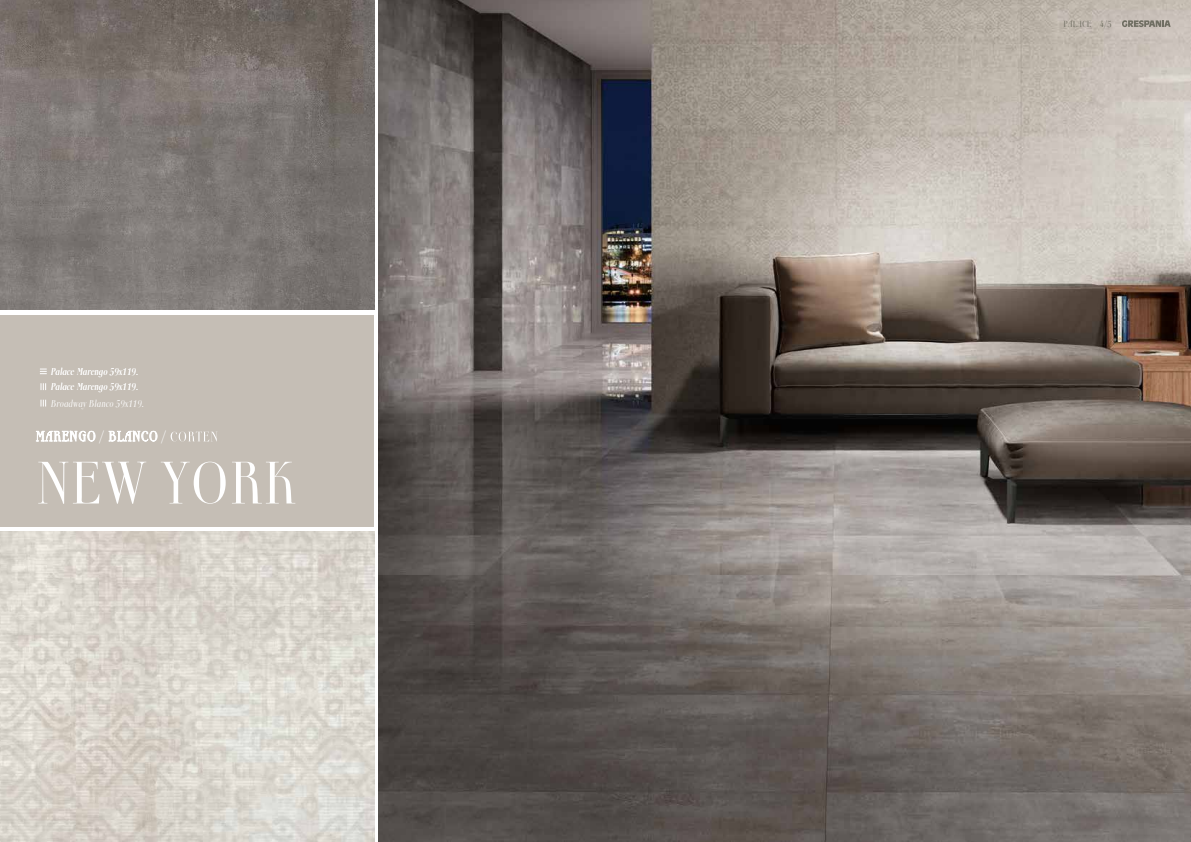
<style>
.page{position:relative;width:1191px;height:842px;background:#fff}
.page>*{position:absolute;margin:0;border:0;box-sizing:border-box;transform-origin:0 0}
.t1{font:300 60px "Boberia LL";color:#fff}
.t2{font:300 14px "Boberia LL";color:#fff}
.t3{font:italic 300 10px/15.3px "Boberia LL";color:#fff}
.t4{font:300 9px "Boberia LL";color:#6f6e62}
</style>
<div class="page">
<img style="left:0;top:531px;width:375px;height:311px">
<img style="left:0;top:0;width:374px;height:310px">
<div style="left:0;top:315px;width:374px;height:212px;background:#c5beb5"></div>
<svg style="left:40px;top:369px;width:7px;height:5px"></svg>
<svg style="left:40px;top:383px;width:6px;height:7px"></svg>
<svg style="left:40px;top:400px;width:6px;height:6px"></svg>
<svg style="left:36px;top:430px;width:60px;height:12px"></svg>
<svg style="left:108px;top:430px;width:50px;height:12px"></svg>
<svg style="left:171px;top:432px;width:46px;height:9px"></svg>
<img style="left:378px;top:0;width:813px;height:842px">
<svg style="left:1121px;top:20px;width:49px;height:7px"></svg>
<p class="t3" style="left:51px;top:364px;width:89px">Palace Marengo 59x119.<br>Palace Marengo 59x119.</p>
<p class="t3" style="left:51px;top:396px;width:94px">Broadway Blanco 59x119.</p>
<h2 class="t2" style="left:100px;top:429px;width:7px">/</h2>
<h2 class="t2" style="left:161px;top:429px;width:7px">/</h2>
<h1 class="t1" style="left:36px;top:450px;width:263px">NEW YORK</h1>
<p class="t4" style="left:1063px;top:19px;width:50px">PALACE 4/5</p>
</div>
